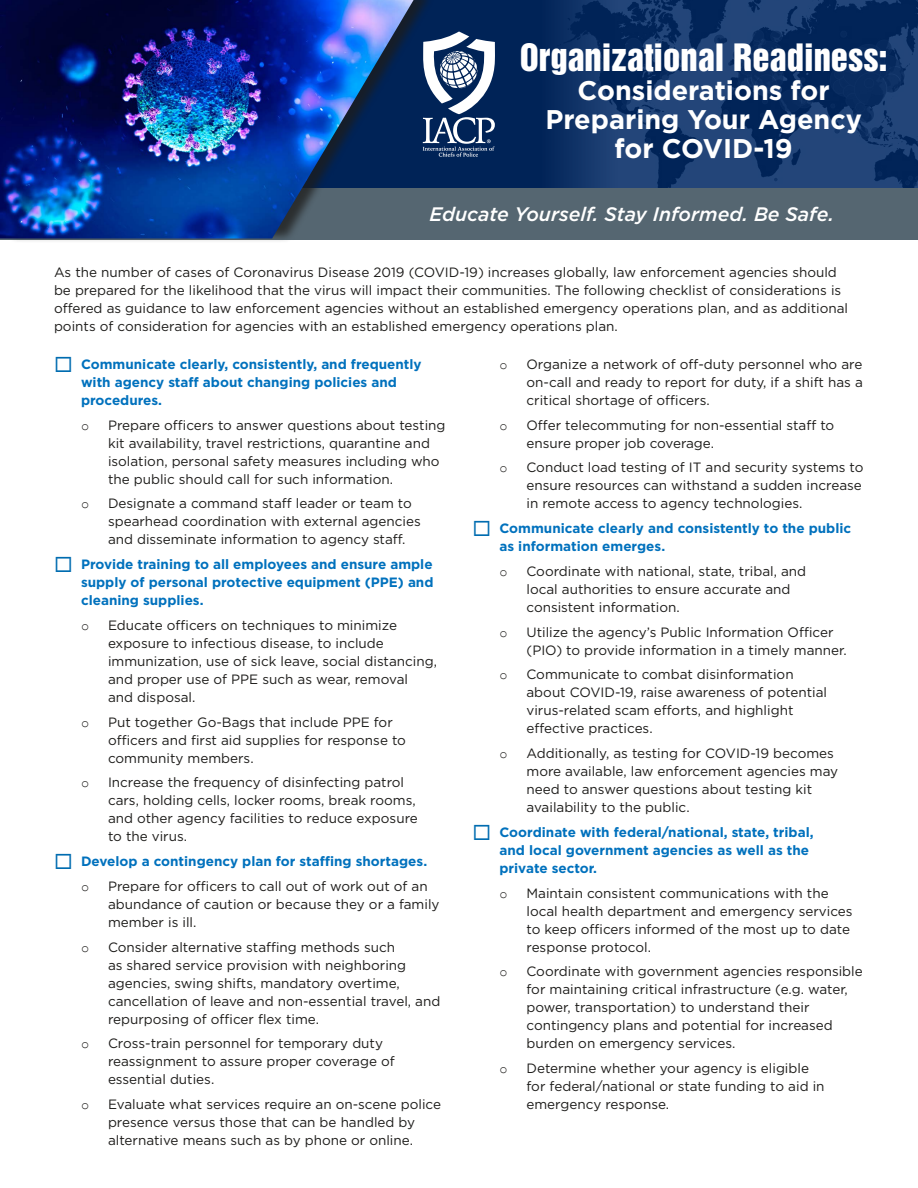
<style>
.page{position:relative;width:918px;height:1188px;background:#fff}
.page>*{position:absolute;margin:0;border:0;box-sizing:border-box;transform-origin:0 0}
.t1{font:34.5px "Helvetica Inserat LT Std";color:#fff}
.t2{font:700 27px/29.1px "Gotham";color:#fff;text-align:center}
.t3{font:italic 500 19.5px "Gotham";color:#fff}
.t4{font:13.5px/18px "Gotham";color:#1d1c1a}
.t5{font:700 13.5px/18px "Gotham";color:#0071bd}
.t6{font:13.5px "Courier New";color:#1d1c1a}
.s1{color:#006cb0}
</style>
<div class="page">
<div style="left:0;top:0;width:918px;height:239px;background:#002357"></div>
<img style="left:564px;top:0;width:354px;height:188px">
<div style="left:0;top:188px;width:918px;height:51px;background:#556671"></div>
<div style="left:6px;top:0;width:429px;height:243px;background:#1d1c1a;opacity:.75"></div>
<img style="left:0;top:0;width:414px;height:238px">
<svg style="left:422px;top:32px;width:73px;height:125px"></svg>
<h1 class="t1" style="left:520px;top:36px;width:369px">Organizational Readiness:</h1>
<h2 class="t2" style="left:545px;top:75px;width:318px">Considerations for<br>Preparing Your Agency for COVID-19</h2>
<h3 class="t3" style="left:430px;top:201px;width:406px">Educate Yourself. Stay Informed. Be Safe.</h3>
<p class="t4" style="left:54px;top:263px;width:796px">As the number of cases of Coronavirus Disease 2019 (COVID-19) increases globally, law enforcement agencies should be prepared for the likelihood that the virus will impact their communities. The following checklist of considerations is offered as guidance to law enforcement agencies without an established emergency operations plan, and as additional points of consideration for agencies with an established emergency operations plan.</p>
<p class="t5" style="left:81px;top:355px;width:342px;text-indent:-27px"><span class="s1">◻</span> Communicate clearly, consistently, and frequently with agency staff about changing policies and procedures.</p>
<p class="t6" style="left:81px;top:417px;width:10px">o</p>
<p class="t4" style="left:108px;top:416px;width:339px">Prepare officers to answer questions about testing kit availability, travel restrictions, quarantine and isolation, personal safety measures including who the public should call for such information.</p>
<p class="t6" style="left:81px;top:496px;width:10px">o</p>
<p class="t4" style="left:108px;top:494px;width:314px">Designate a command staff leader or team to spearhead coordination with external agencies and disseminate information to agency staff.</p>
<p class="t5" style="left:81px;top:555px;width:354px;text-align:justify;text-indent:-27px"><span class="s1">◻</span> Provide training to all employees and ensure ample supply of personal protective equipment (PPE) and cleaning supplies.</p>
<p class="t6" style="left:81px;top:617px;width:10px">o</p>
<p class="t4" style="left:108px;top:616px;width:331px">Educate officers on techniques to minimize exposure to infectious disease, to include immunization, use of sick leave, social distancing, and proper use of PPE such as wear, removal<br>and disposal.</p>
<p class="t6" style="left:81px;top:714px;width:10px">o</p>
<p class="t4" style="left:108px;top:713px;width:300px">Put together Go-Bags that include PPE for officers and first aid supplies for response to community members.</p>
<p class="t6" style="left:81px;top:775px;width:10px">o</p>
<p class="t4" style="left:108px;top:773px;width:311px">Increase the frequency of disinfecting patrol cars, holding cells, locker rooms, break rooms, and other agency facilities to reduce exposure to the virus.</p>
<p class="t5" style="left:54px;top:852px;width:375px"><span class="s1">◻</span> Develop a contingency plan for staffing shortages.</p>
<p class="t6" style="left:81px;top:878px;width:10px">o</p>
<p class="t4" style="left:108px;top:877px;width:333px">Prepare for officers to call out of work out of an abundance of caution or because they or a family member is ill.</p>
<p class="t6" style="left:81px;top:939px;width:10px">o</p>
<p class="t4" style="left:108px;top:938px;width:334px">Consider alternative staffing methods such<br>as shared service provision with neighboring agencies, swing shifts, mandatory overtime, cancellation of leave and non-essential travel, and repurposing of officer flex time.</p>
<p class="t6" style="left:81px;top:1036px;width:10px">o</p>
<p class="t4" style="left:108px;top:1034px;width:288px">Cross-train personnel for temporary duty reassignment to assure proper coverage of essential duties.</p>
<p class="t6" style="left:81px;top:1097px;width:10px">o</p>
<p class="t4" style="left:108px;top:1095px;width:335px">Evaluate what services require an on-scene police presence versus those that can be handled by alternative means such as by phone or online.</p>
<p class="t6" style="left:500px;top:356px;width:10px">o</p>
<p class="t4" style="left:526px;top:355px;width:338px;text-align:justify">Organize a network of off-duty personnel who are on-call and ready to report for duty, if a shift has a critical shortage of officers.</p>
<p class="t6" style="left:500px;top:417px;width:10px">o</p>
<p class="t4" style="left:526px;top:416px;width:309px">Offer telecommuting for non-essential staff to ensure proper job coverage.</p>
<p class="t6" style="left:500px;top:460px;width:10px">o</p>
<p class="t4" style="left:526px;top:458px;width:339px">Conduct load testing of IT and security systems to ensure resources can withstand a sudden increase in remote access to agency technologies.</p>
<p class="t5" style="left:500px;top:519px;width:353px;text-indent:-27px"><span class="s1">◻</span> Communicate clearly and consistently to the public as information emerges.</p>
<p class="t6" style="left:500px;top:563px;width:10px">o</p>
<p class="t4" style="left:526px;top:562px;width:281px">Coordinate with national, state, tribal, and local authorities to ensure accurate and consistent information.</p>
<p class="t6" style="left:500px;top:624px;width:10px">o</p>
<p class="t4" style="left:526px;top:623px;width:322px">Utilize the agency’s Public Information Officer (PIO) to provide information in a timely manner.</p>
<p class="t6" style="left:500px;top:667px;width:10px">o</p>
<p class="t4" style="left:526px;top:665px;width:302px">Communicate to combat disinformation about COVID-19, raise awareness of potential virus-related scam efforts, and highlight effective practices.</p>
<p class="t6" style="left:500px;top:746px;width:10px">o</p>
<p class="t4" style="left:526px;top:744px;width:313px">Additionally, as testing for COVID-19 becomes more available, law enforcement agencies may need to answer questions about testing kit availability to the public.</p>
<p class="t5" style="left:500px;top:823px;width:316px;text-indent:-27px"><span class="s1">◻</span> Coordinate with federal/national, state, tribal, and local government agencies as well as the private sector.</p>
<p class="t6" style="left:500px;top:885px;width:10px">o</p>
<p class="t4" style="left:526px;top:884px;width:328px">Maintain consistent communications with the local health department and emergency services to keep officers informed of the most up to date response protocol.</p>
<p class="t6" style="left:500px;top:964px;width:10px">o</p>
<p class="t4" style="left:526px;top:962px;width:338px">Coordinate with government agencies responsible for maintaining critical infrastructure (e.g. water, power, transportation) to understand their contingency plans and potential for increased burden on emergency services.</p>
<p class="t6" style="left:500px;top:1061px;width:10px">o</p>
<p class="t4" style="left:526px;top:1059px;width:300px">Determine whether your agency is eligible for federal/national or state funding to aid in emergency response.</p>
</div>
